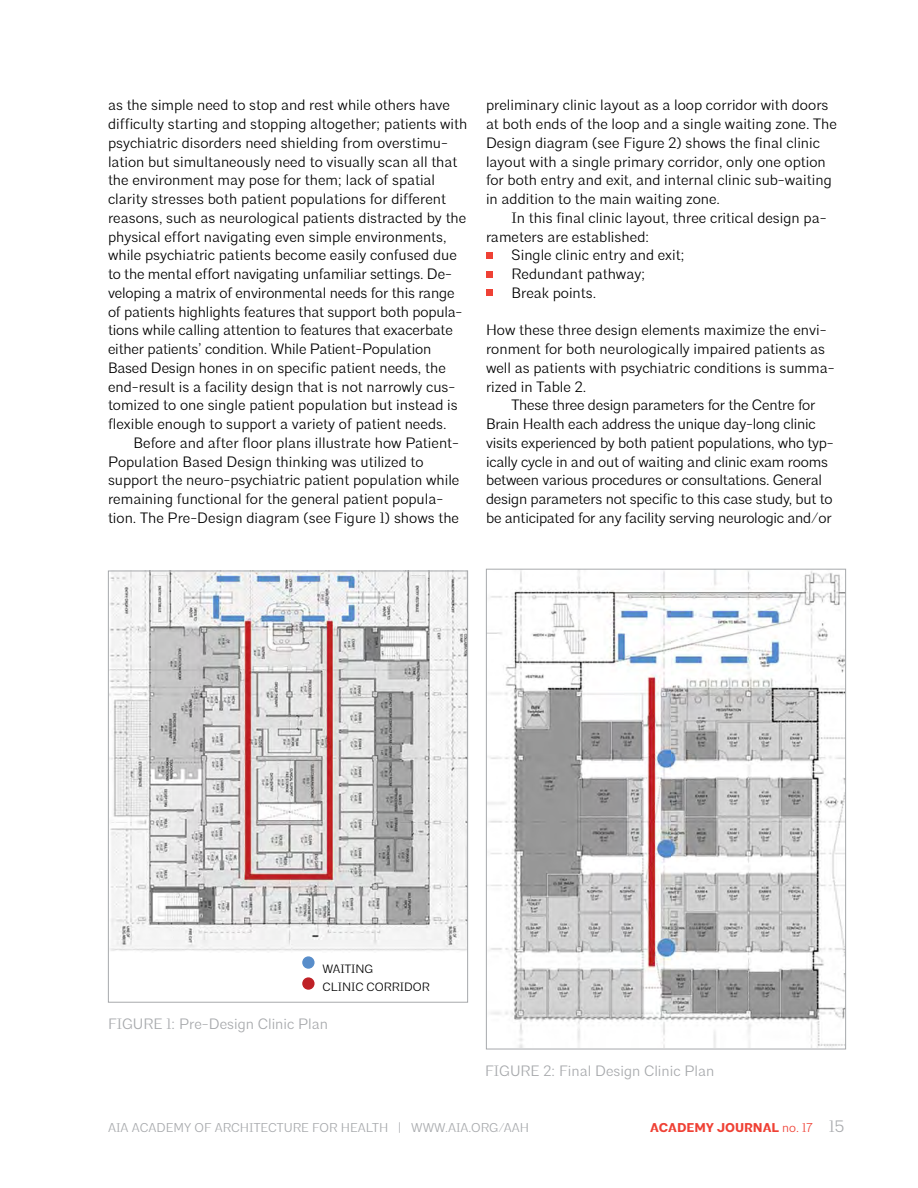
<style>
.page{position:relative;width:918px;height:1188px;background:#fff}
.page>*{position:absolute;margin:0;border:0;box-sizing:border-box;transform-origin:0 0}
.t1{font:300 15px/18.8px "Architype";color:#000}
.t2{font:300 15px "Architype";color:#a7a9ac}
.t3{font:300 12.75px "Architype";color:#a7a9ac}
.t4{font:700 12.75px "Architype";color:#ef4135}
.t5{font:300 12px/18.8px "Architype";color:#000}
.s1{font-weight:300}
.s2{font-weight:300;font-size:16.5px;color:#a7a9ac}
</style>
<div class="page">
<div style="left:486px;top:252px;width:7px;height:7px;background:#ef4135"></div>
<div style="left:486px;top:271px;width:7px;height:7px;background:#ef4135"></div>
<div style="left:486px;top:289px;width:7px;height:7px;background:#ef4135"></div>
<img style="left:110px;top:573px;width:356px;height:378px">
<div style="left:108px;top:571px;width:360px;height:432px;border:1px solid #a7a9ac"></div>
<img style="left:488px;top:571px;width:356px;height:476px">
<div style="left:303px;top:957px;width:11px;height:11px;background:#588dca;border-radius:50%"></div>
<div style="left:302px;top:956px;width:13px;height:13px;border:2px solid #588dca;border-radius:50%"></div>
<div style="left:303px;top:978px;width:11px;height:11px;background:#bf2026;border-radius:50%"></div>
<div style="left:302px;top:977px;width:13px;height:13px;border:2px solid #bf2026;border-radius:50%"></div>
<p class="t1" style="left:108px;top:96px;width:361px">as the simple need to stop and rest while others have difficulty starting and stopping altogether; patients with psychiatric disorders need shielding from overstimu&shy;lation but simultaneously need to visually scan all that the environment may pose for them; lack of spatial clarity stresses both patient populations for different reasons, such as neurological patients distracted by the physical effort navigating even simple environments, while psychiatric patients become easily confused due to the mental effort navigating unfamiliar settings. De&shy;veloping a matrix of environmental needs for this range of patients highlights features that support both popula&shy;tions while calling attention to features that exacerbate either patients’ condition. While Patient-Population Based Design hones in on specific patient needs, the end-result is a facility design that is not narrowly cus&shy;tomized to one single patient population but instead is flexible enough to support a variety of patient needs.</p>
<p class="t1" style="left:108px;top:433px;width:353px;text-indent:26px">Before and after floor plans illustrate how Patient-Population Based Design thinking was utilized to support the neuro-psychiatric patient population while remaining functional for the general patient popula&shy;tion. The Pre-Design diagram (see Figure 1) shows the</p>
<p class="t1" style="left:486px;top:96px;width:353px">preliminary clinic layout as a loop corridor with doors at both ends of the loop and a single waiting zone. The Design diagram (see Figure 2) shows the final clinic layout with a single primary corridor, only one option for both entry and exit, and internal clinic sub-waiting in addition to the main waiting zone.</p>
<p class="t1" style="left:512px;top:208px;width:317px">In this final clinic layout, three critical design pa-</p>
<p class="t1" style="left:486px;top:227px;width:165px">rameters are established:</p>
<p class="t1" style="left:512px;top:246px;width:175px">Single clinic entry and exit;</p>
<p class="t1" style="left:512px;top:265px;width:135px">Redundant pathway;</p>
<p class="t1" style="left:512px;top:283px;width:86px">Break points.</p>
<p class="t1" style="left:486px;top:321px;width:350px">How these three design elements maximize the envi&shy;ronment for both neurologically impaired patients as well as patients with psychiatric conditions is summa&shy;rized in Table 2.</p>
<p class="t1" style="left:486px;top:396px;width:349px;text-indent:26px">These three design parameters for the Centre for Brain Health each address the unique day-long clinic visits experienced by both patient populations, who typ&shy;ically cycle in and out of waiting and clinic exam rooms between various procedures or consultations. General design parameters not specific to this case study, but to be anticipated for any facility serving neurologic and/or</p>
<p class="t5" style="left:322px;top:959px;width:109px">WAITING<br>CLINIC CORRIDOR</p>
<p class="t2" style="left:108px;top:1015px;width:222px">FIGURE 1: Pre-Design Clinic Plan</p>
<p class="t2" style="left:485px;top:1062px;width:231px">FIGURE 2: Final Design Clinic Plan</p>
<p class="t3" style="left:108px;top:1120px;width:423px">AIA ACADEMY OF ARCHITECTURE FOR HEALTH | WWW.AIA.ORG/AAH</p>
<p class="t4" style="left:650px;top:1120px;width:196px">ACADEMY JOURNAL <span class="s1">no. 17</span> <span class="s2">15</span></p>
</div>
